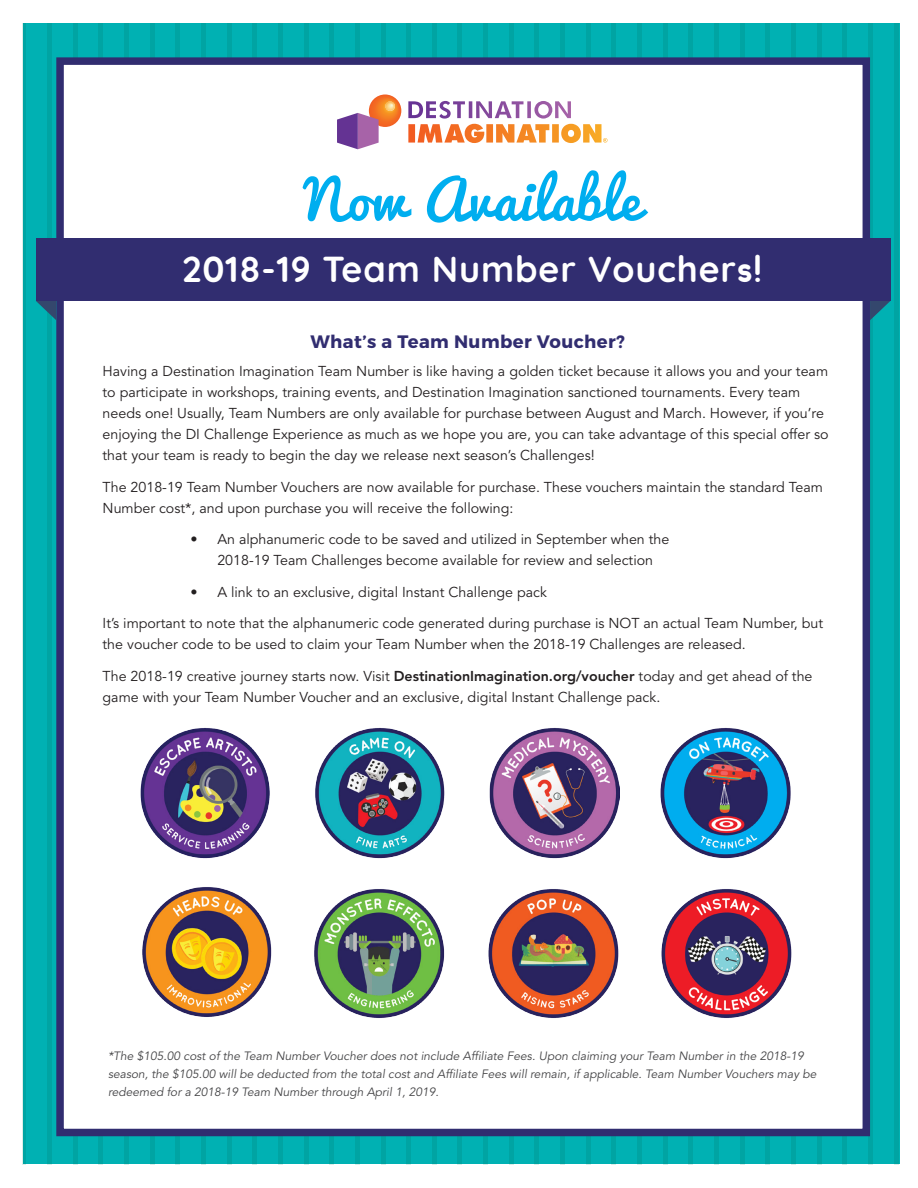
<style>
.page{position:relative;width:918px;height:1188px;background:#fff}
.page>*{position:absolute;margin:0;border:0;box-sizing:border-box;transform-origin:0 0}
.t1{font:54px "Pacifico";letter-spacing:.025em;color:#00aeef}
.t2{font:700 36px "Quicksand";letter-spacing:.025em;color:#fff}
.SUBHEADER{font:700 18px "Montserrat";letter-spacing:.025em;color:#312d70}
._2018_Body_Text{font:14.25px/21px "Avenir LT Std";color:#231f20}
.FINE_PRINT{font:italic 12px/18px "Avenir LT Std";color:#444446}
.s1{font-family:"Somatic Rounded";font-weight:400}
.s2{font-weight:800}
</style>
<div class="page">
<div style="left:23px;top:24px;width:877px;height:1140px;background:#00b1b3"></div>
<hr style="left:23px;top:24px;width:3px;height:1140px;background:#8dc4b5">
<div style="left:47px;top:24px;width:5px;height:1140px;background:#00a4a3"></div>
<hr style="left:73px;top:24px;width:4px;height:1140px;background:#00a4a3">
<hr style="left:99px;top:24px;width:4px;height:1140px;background:#00a4a3">
<div style="left:124px;top:24px;width:5px;height:1140px;background:#00a4a3"></div>
<hr style="left:150px;top:24px;width:4px;height:1140px;background:#00a4a3">
<hr style="left:176px;top:24px;width:4px;height:1140px;background:#00a4a3">
<div style="left:201px;top:24px;width:5px;height:1140px;background:#00a4a3"></div>
<hr style="left:227px;top:24px;width:4px;height:1140px;background:#00a4a3">
<hr style="left:253px;top:24px;width:4px;height:1140px;background:#00a4a3">
<div style="left:278px;top:24px;width:5px;height:1140px;background:#00a4a3"></div>
<hr style="left:304px;top:24px;width:4px;height:1140px;background:#00a4a3">
<hr style="left:330px;top:24px;width:4px;height:1140px;background:#00a4a3">
<div style="left:355px;top:24px;width:5px;height:1140px;background:#00a4a3"></div>
<hr style="left:381px;top:24px;width:4px;height:1140px;background:#00a4a3">
<div style="left:406px;top:24px;width:5px;height:1140px;background:#00a4a3"></div>
<hr style="left:432px;top:24px;width:4px;height:1140px;background:#00a4a3">
<hr style="left:458px;top:24px;width:4px;height:1140px;background:#00a4a3">
<div style="left:483px;top:24px;width:5px;height:1140px;background:#00a4a3"></div>
<hr style="left:509px;top:24px;width:4px;height:1140px;background:#00a4a3">
<hr style="left:535px;top:24px;width:4px;height:1140px;background:#00a4a3">
<div style="left:560px;top:24px;width:5px;height:1140px;background:#00a4a3"></div>
<hr style="left:586px;top:24px;width:4px;height:1140px;background:#00a4a3">
<hr style="left:612px;top:24px;width:4px;height:1140px;background:#00a4a3">
<div style="left:637px;top:24px;width:5px;height:1140px;background:#00a4a3"></div>
<hr style="left:663px;top:24px;width:4px;height:1140px;background:#00a4a3">
<hr style="left:689px;top:24px;width:4px;height:1140px;background:#00a4a3">
<div style="left:714px;top:24px;width:5px;height:1140px;background:#00a4a3"></div>
<hr style="left:740px;top:24px;width:4px;height:1140px;background:#00a4a3">
<hr style="left:766px;top:24px;width:4px;height:1140px;background:#00a4a3">
<div style="left:791px;top:24px;width:5px;height:1140px;background:#00a4a3"></div>
<hr style="left:817px;top:24px;width:4px;height:1140px;background:#00a4a3">
<hr style="left:843px;top:24px;width:4px;height:1140px;background:#00a4a3">
<div style="left:868px;top:24px;width:5px;height:1140px;background:#00a4a3"></div>
<hr style="left:894px;top:24px;width:4px;height:1140px;background:#00a4a3">
<div style="left:56px;top:57px;width:814px;height:1079px;background:#fff;border:8px solid #312d70"></div>
<img style="left:314px;top:889px;width:131px;height:129px">
<img style="left:315px;top:728px;width:130px;height:131px">
<img style="left:142px;top:887px;width:130px;height:130px">
<img style="left:661px;top:889px;width:131px;height:129px">
<img style="left:488px;top:889px;width:131px;height:129px">
<img style="left:489px;top:728px;width:130px;height:131px">
<img style="left:140px;top:728px;width:130px;height:131px">
<img style="left:660px;top:727px;width:131px;height:132px">
<svg style="left:408px;top:101px;width:200px;height:42px"></svg>
<svg style="left:337px;top:94px;width:64px;height:55px"></svg>
<div style="left:36px;top:238px;width:854px;height:63px;background:#312d70"></div>
<svg style="left:870px;top:301px;width:20px;height:19px"></svg>
<svg style="left:36px;top:301px;width:20px;height:19px"></svg>
<p class="t1" style="left:304px;top:171px;width:338px">Now Available</p>
<p class="t2" style="left:182px;top:239px;width:581px">2018-19 Team Number Voucher<span class="s1">s!</span></p>
<p class="SUBHEADER" style="left:310px;top:331px;width:316px">What’s a Team Number Voucher?</p>
<p class="_2018_Body_Text" style="left:103px;top:361px;width:727px">Having a Destination Imagination Team Number is like having a golden ticket because it allows you and your team to participate in workshops, training events, and Destination Imagination sanctioned tournaments. Every team needs one! Usually, Team Numbers are only available for purchase between August and March. However, if you’re enjoying the DI Challenge Experience as much as we hope you are, you can take advantage of this special offer so that your team is ready to begin the day we release next season’s Challenges!</p>
<p class="_2018_Body_Text" style="left:103px;top:477px;width:722px">The 2018-19 Team Number Vouchers are now available for purchase. These vouchers maintain the standard Team<br>Number cost*, and upon purchase you will receive the following:</p>
<p class="_2018_Body_Text" style="left:217px;top:529px;width:454px;text-indent:-27px">• An alphanumeric code to be saved and utilized in September when the<br>2018-19 Team Challenges become available for review and selection</p>
<p class="_2018_Body_Text" style="left:190px;top:582px;width:358px">• A link to an exclusive, digital Instant Challenge pack</p>
<p class="_2018_Body_Text" style="left:103px;top:613px;width:722px">It’s important to note that the alphanumeric code generated during purchase is NOT an actual Team Number, but the voucher code to be used to claim your Team Number when the 2018-19 Challenges are released.</p>
<p class="_2018_Body_Text" style="left:103px;top:666px;width:711px">The 2018-19 creative journey starts now. Visit <span class="s2">DestinationImagination.org/voucher</span> today and get ahead of the game with your Team Number Voucher and an exclusive, digital Instant Challenge pack.</p>
<p class="FINE_PRINT" style="left:108px;top:1048px;width:710px">*The $105.00 cost of the Team Number Voucher does not include Affiliate Fees. Upon claiming your Team Number in the 2018-19 season, the $105.00 will be deducted from the total cost and Affiliate Fees will remain, if applicable. Team Number Vouchers may be redeemed for a 2018-19 Team Number through April 1, 2019.</p>
</div>
